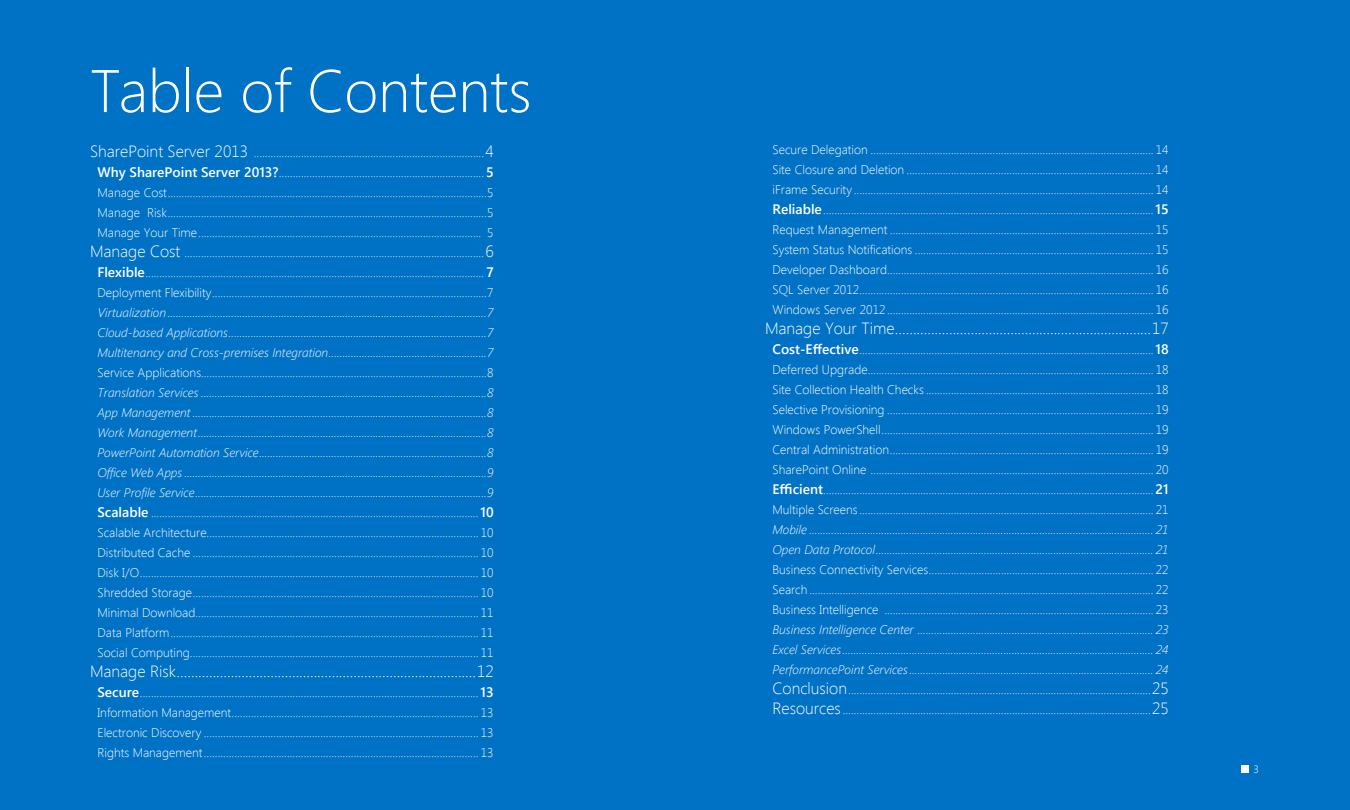
<style>
.page{position:relative;width:1350px;height:810px;background:#0072c6}
.page>*{position:absolute;margin:0;border:0;box-sizing:border-box;transform-origin:0 0}
.body_text{font:300 60px "Segoe UI";color:#fff}
.body_text-2{font:300 16.25px "Segoe UI";color:#fff}
.body_text-3{font:300 12.5px/20px "Segoe UI";color:#fff;text-align:justify}
.t1{font:300 10.62px "Segoe UI";color:#fff}
.s1{font-size:16.25px}
.s2{font-weight:600;font-size:13.75px}
.s3{font-family:"Segoe";font-style:italic}
</style>
<div class="page">
<div style="left:1241px;top:766px;width:8px;height:7px;background:#fff"></div>
<p class="body_text" style="left:90px;top:49px;width:443px">Table of Contents</p>
<p class="body_text-3" style="left:90px;top:142px;width:405px;text-align:right"><span class="s1">SharePoint Server 2013</span> ...................................................................................<span class="s1">4<br></span><span class="s2">Why SharePoint Server 2013?</span>.......................................................................... <span class="s2">5<br></span>Manage Cost...................................................................................................................5<br>Manage Risk...................................................................................................................5<br>Manage Your Time...................................................................................................... 5<br><span class="s1">Manage Cost</span> ............................................................................................................<span class="s1">6<br></span><span class="s2">Flexible</span>.......................................................................................................................... <span class="s2">7<br></span>Deployment Flexibility...................................................................................................7<br><span class="s3">Virtualization...................................................................................................................7<br>Cloud-based Applications.............................................................................................7<br>Multitenancy and Cross-premises Integration.........................................................7<br></span>Service Applications.......................................................................................................8<br><span class="s3">Translation Services .......................................................................................................8<br>App Management ..........................................................................................................8<br>Work Management........................................................................................................8<br>PowerPoint Automation Service..................................................................................8<br>Office Web Apps .............................................................................................................9<br>User Profile Service.........................................................................................................9<br></span><span class="s2">Scalable</span> ...................................................................................................................... <span class="s2">10<br></span>Scalable Architecture.................................................................................................. 10<br>Distributed Cache ....................................................................................................... 10<br>Disk I/O.......................................................................................................................... 10<br>Shredded Storage....................................................................................................... 10<br>Minimal Download...................................................................................................... 11<br>Data Platform............................................................................................................... 11<br>Social Computing........................................................................................................ 11</p>
<p class="body_text-2" style="left:90px;top:660px;width:405px">Manage Risk...................................................................................12</p>
<p class="body_text-3" style="left:97px;top:682px;width:398px"><span class="s2">Secure</span>.......................................................................................................................... <span class="s2">13<br></span>Information Management......................................................................................... 13<br>Electronic Discovery ................................................................................................... 13<br>Rights Management................................................................................................... 13</p>
<p class="body_text-3" style="left:772px;top:140px;width:398px">Secure Delegation ...................................................................................................... 14<br>Site Closure and Deletion ......................................................................................... 14 iFrame Security ............................................................................................................ 14<br><span class="s2">Reliable</span>....................................................................................................................... <span class="s2">15<br></span>Request Management ............................................................................................... 15<br>System Status Notifications ...................................................................................... 15<br>Developer Dashboard................................................................................................ 16<br>SQL Server 2012.......................................................................................................... 16<br>Windows Server 2012................................................................................................ 16</p>
<p class="body_text-2" style="left:765px;top:317px;width:405px">Manage Your Time.......................................................................17</p>
<p class="body_text-3" style="left:772px;top:340px;width:398px"><span class="s2">Cost-Effective</span>.......................................................................................................... <span class="s2">18<br></span>Deferred Upgrade....................................................................................................... 18<br>Site Collection Health Checks .................................................................................. 18<br>Selective Provisioning ................................................................................................ 19<br>Windows PowerShell.................................................................................................. 19<br>Central Administration............................................................................................... 19<br>SharePoint Online ...................................................................................................... 20<br><span class="s2">Efficient</span>....................................................................................................................... <span class="s2">21<br></span>Multiple Screens.......................................................................................................... 21<br><span class="s3">Mobile ............................................................................................................................ 21<br>Open Data Protocol.................................................................................................... 21<br></span>Business Connectivity Services................................................................................. 22<br>Search ............................................................................................................................ 22<br>Business Intelligence ................................................................................................. 23<br><span class="s3">Business Intelligence Center ..................................................................................... 23<br>Excel Services................................................................................................................ 24<br>PerformancePoint Services........................................................................................ 24<br></span><span class="s1">Conclusion</span>.............................................................................................................<span class="s1">25<br>Resources</span>...............................................................................................................<span class="s1">25</span></p>
<p class="t1" style="left:1254px;top:762px;width:7px">3</p>
</div>
